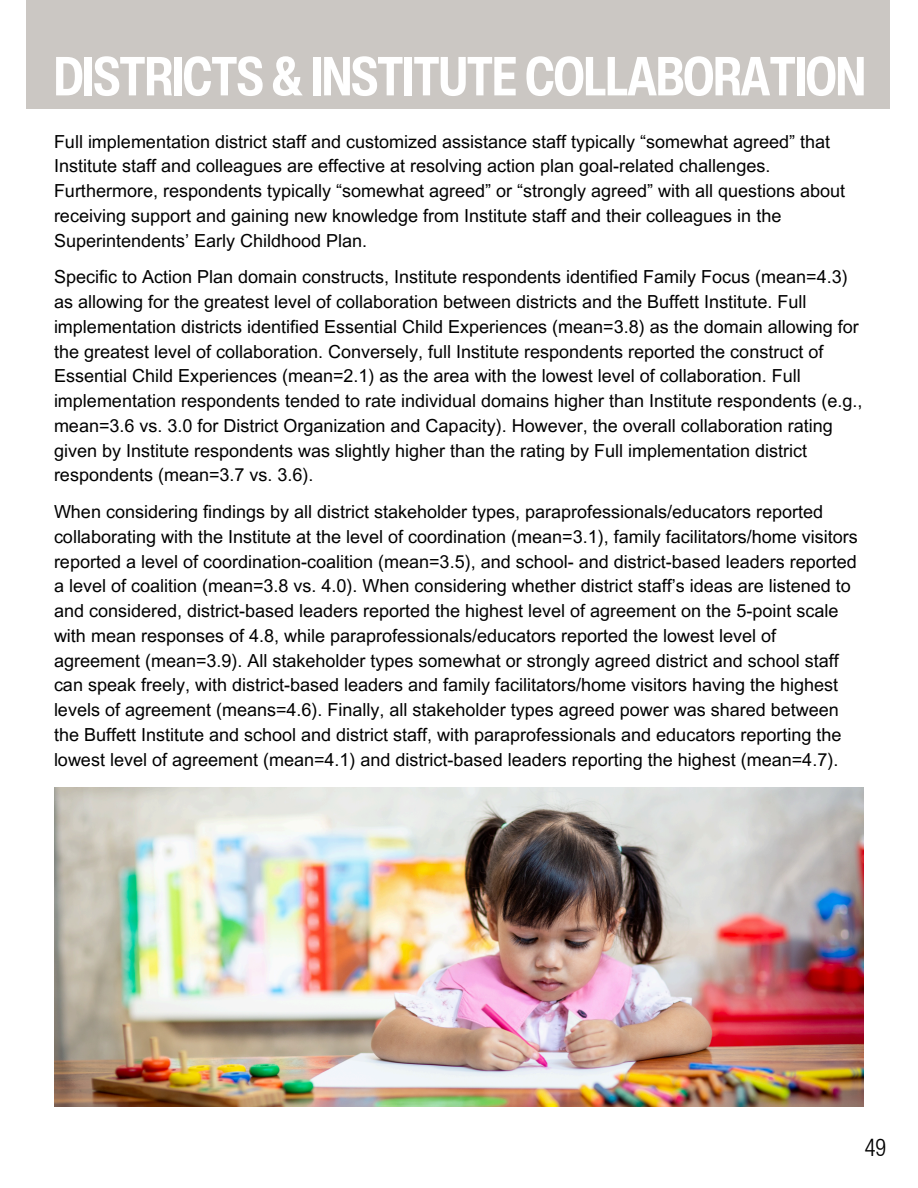
<style>
.page{position:relative;width:918px;height:1188px;background:#fff}
.page>*{position:absolute;margin:0;border:0;box-sizing:border-box;transform-origin:0 0}
.t1{font:700 condensed 54px "Helvetica Now Display";letter-spacing:-.015em;color:#fff}
.t2{font:300 condensed 24px "Helvetica Now Display";color:#000}
.t3{font:18px/24.8px "Arial MT Pro";color:#000}
</style>
<div class="page">
<div style="left:26px;top:0;width:864px;height:108px;background:#cbc7c3"></div>
<img style="left:54px;top:787px;width:810px;height:320px">
<p class="t1" style="left:54px;top:35px;width:813px">DISTRICTS &amp; INSTITUTE COLLABORATION</p>
<h1 class="t3" style="left:54px;top:131px;width:793px">Full implementation district staff and customized assistance staff typically “somewhat agreed” that Institute staff and colleagues are effective at resolving action plan goal-related challenges.<br>Furthermore, respondents typically “somewhat agreed” or “strongly agreed” with all questions about receiving support and gaining new knowledge from Institute staff and their colleagues in the Superintendents’ Early Childhood Plan.</h1>
<p class="t3" style="left:54px;top:267px;width:810px">Specific to Action Plan domain constructs, Institute respondents identified Family Focus (mean=4.3) as allowing for the greatest level of collaboration between districts and the Buffett Institute. Full implementation districts identified Essential Child Experiences (mean=3.8) as the domain allowing for the greatest level of collaboration. Conversely, full Institute respondents reported the construct of Essential Child Experiences (mean=2.1) as the area with the lowest level of collaboration. Full implementation respondents tended to rate individual domains higher than Institute respondents (e.g., mean=3.6 vs. 3.0 for District Organization and Capacity). However, the overall collaboration rating given by Institute respondents was slightly higher than the rating by Full implementation district respondents (mean=3.7 vs. 3.6).</p>
<p class="t3" style="left:54px;top:502px;width:805px">When considering findings by all district stakeholder types, paraprofessionals/educators reported collaborating with the Institute at the level of coordination (mean=3.1), family facilitators/home visitors reported a level of coordination-coalition (mean=3.5), and school- and district-based leaders reported a level of coalition (mean=3.8 vs. 4.0). When considering whether district staff’s ideas are listened to and considered, district-based leaders reported the highest level of agreement on the 5-point scale with mean responses of 4.8, while paraprofessionals/educators reported the lowest level of agreement (mean=3.9). All stakeholder types somewhat or strongly agreed district and school staff can speak freely, with district-based leaders and family facilitators/home visitors having the highest levels of agreement (means=4.6). Finally, all stakeholder types agreed power was shared between the Buffett Institute and school and district staff, with paraprofessionals and educators reporting the lowest level of agreement (mean=4.1) and district-based leaders reporting the highest (mean=4.7).</p>
<p class="t2" style="left:865px;top:1130px;width:23px">49</p>
</div>
